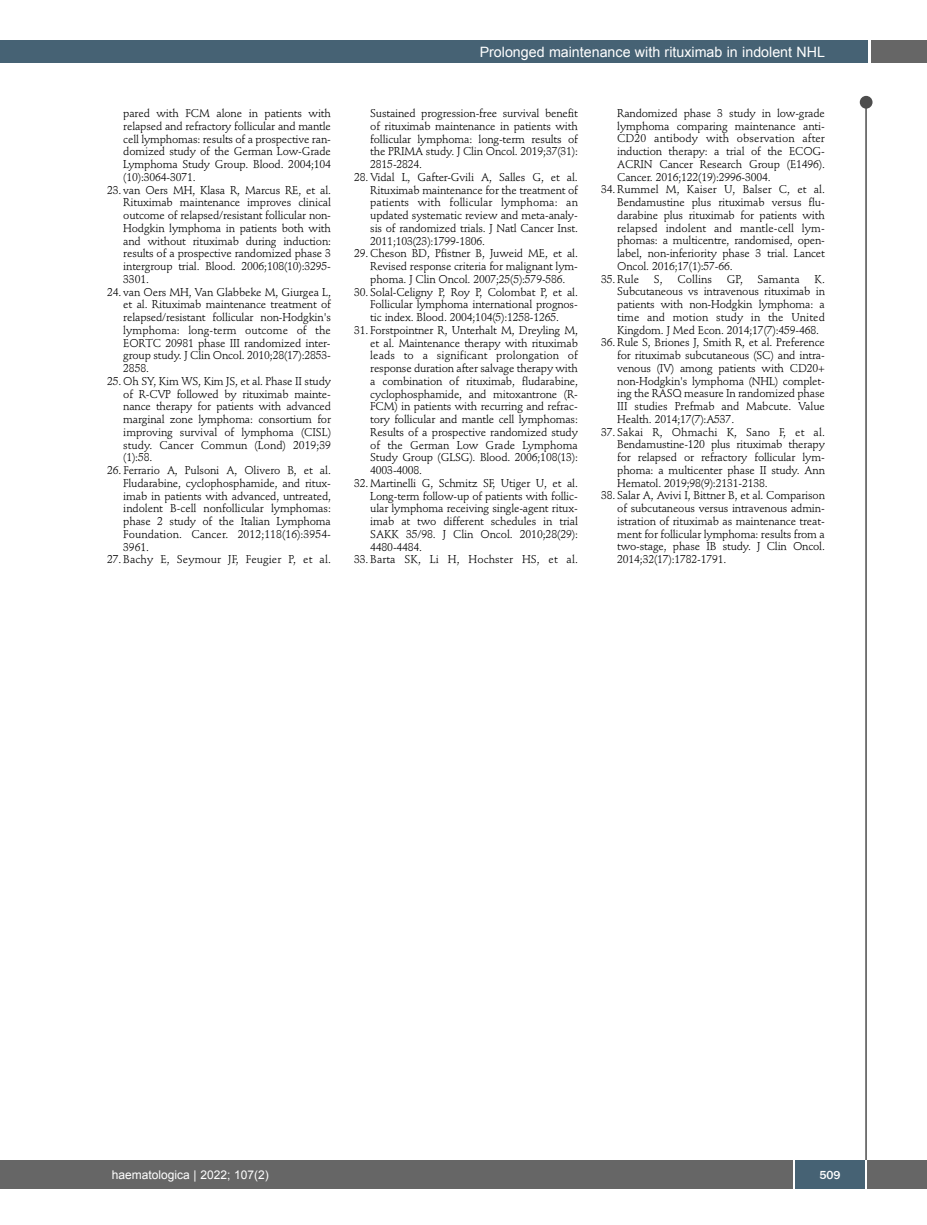
<style>
.page{position:relative;width:927px;height:1225px;background:#fff}
.page>*{position:absolute;margin:0;border:0;box-sizing:border-box;transform-origin:0 0}
.t1{font:14.25px "Arial";color:#fff}
.t2{font:12px "Arial";color:#fff}
.t3{font:500 12px "Franklin Gothic";color:#fff}
.t4{font:11.25px/12.8px "Stempel Schneidler";letter-spacing:-.015em;color:#000;text-align:justify}
.t5{font:11.25px "Stempel Schneidler";letter-spacing:.005em;color:#000}
</style>
<div class="page">
<div style="left:860px;top:96px;width:12px;height:13px;background:#4d4d4d;border-radius:50%"></div>
<hr style="left:865px;top:98px;width:2px;height:1062px;background:#4d4d4d">
<div style="left:871px;top:40px;width:56px;height:22px;background:#666"></div>
<div style="left:18px;top:40px;width:849px;height:22px;background:#466274"></div>
<div style="left:17px;top:1160px;width:910px;height:28px;background:#666"></div>
<div style="left:795px;top:1160px;width:70px;height:28px;background:#466274"></div>
<hr style="left:793px;top:1160px;width:2px;height:28px;background:#fff">
<hr style="left:865px;top:1160px;width:2px;height:28px;background:#fff">
<div style="left:0;top:40px;width:19px;height:22px;background:#466274"></div>
<div style="left:0;top:1160px;width:18px;height:28px;background:#666"></div>
<p class="t4" style="left:123px;top:108px;width:209px">pared with FCM alone in patients with relapsed and refractory follicular and mantle cell lymphomas: results of a prospective ran&shy;domized study of the German Low-Grade Lymphoma Study Group. Blood. 2004;104 (10):3064-3071.</p>
<p class="t4" style="left:123px;top:185px;width:209px;text-indent:-16px">23. van Oers MH, Klasa R, Marcus RE, et al.<br>Rituximab maintenance improves clinical outcome of relapsed/resistant follicular non-Hodgkin lymphoma in patients both with and without rituximab during induction: results of a prospective randomized phase 3 intergroup trial. Blood. 2006;108(10):3295- 3301.</p>
<p class="t4" style="left:123px;top:286px;width:209px;text-indent:-16px">24. van Oers MH, Van Glabbeke M, Giurgea L, et al. Rituximab maintenance treatment of relapsed/resistant follicular non-Hodgkin's lymphoma: long-term outcome of the EORTC 20981 phase III randomized inter&shy;group study. J Clin Oncol. 2010;28(17):2853- 2858.</p>
<p class="t4" style="left:123px;top:376px;width:209px;text-indent:-16px">25. Oh SY, Kim WS, Kim JS, et al. Phase II study of R-CVP followed by rituximab mainte&shy;nance therapy for patients with advanced marginal zone lymphoma: consortium for improving survival of lymphoma (CISL) study. Cancer Commun (Lond) 2019;39 (1):58.</p>
<p class="t4" style="left:123px;top:465px;width:209px;text-indent:-16px">26. Ferrario A, Pulsoni A, Olivero B, et al.<br>Fludarabine, cyclophosphamide, and ritux&shy;imab in patients with advanced, untreated, indolent B-cell nonfollicular lymphomas: phase 2 study of the Italian Lymphoma Foundation. Cancer. 2012;118(16):3954- 3961.</p>
<p class="t5" style="left:107px;top:555px;width:225px">27. Bachy E, Seymour JF, Feugier P, et al.</p>
<p class="t1" style="left:480px;top:44px;width:347px">Prolonged maintenance with rituximab in indolent NHL</p>
<p class="t4" style="left:370px;top:108px;width:209px">Sustained progression-free survival benefit of rituximab maintenance in patients with follicular lymphoma: long-term results of the PRIMA study. J Clin Oncol. 2019;37(31):<br>2815-2824.</p>
<p class="t4" style="left:370px;top:172px;width:209px;text-indent:-16px">28. Vidal L, Gafter-Gvili A, Salles G, et al.<br>Rituximab maintenance for the treatment of patients with follicular lymphoma: an updated systematic review and meta-analy&shy;sis of randomized trials. J Natl Cancer Inst.<br>2011;103(23):1799-1806.</p>
<p class="t4" style="left:370px;top:248px;width:209px;text-indent:-16px">29. Cheson BD, Pfistner B, Juweid ME, et al.<br>Revised response criteria for malignant lym&shy;phoma. J Clin Oncol. 2007;25(5):579-586.</p>
<p class="t4" style="left:370px;top:286px;width:209px;text-indent:-16px">30. Solal-Celigny P, Roy P, Colombat P, et al.<br>Follicular lymphoma international prognos&shy;tic index. Blood. 2004;104(5):1258-1265.</p>
<p class="t4" style="left:370px;top:325px;width:209px;text-indent:-16px">31. Forstpointner R, Unterhalt M, Dreyling M, et al. Maintenance therapy with rituximab leads to a significant prolongation of response duration after salvage therapy with a combination of rituximab, fludarabine, cyclophosphamide, and mitoxantrone (R-FCM) in patients with recurring and refrac&shy;tory follicular and mantle cell lymphomas:<br>Results of a prospective randomized study of the German Low Grade Lymphoma Study Group (GLSG). Blood. 2006;108(13):<br>4003-4008.</p>
<p class="t4" style="left:370px;top:478px;width:209px;text-indent:-16px">32. Martinelli G, Schmitz SF, Utiger U, et al.<br>Long-term follow-up of patients with follic&shy;ular lymphoma receiving single-agent ritux&shy;imab at two different schedules in trial SAKK 35/98. J Clin Oncol. 2010;28(29):<br>4480-4484.</p>
<p class="t5" style="left:354px;top:555px;width:225px">33. Barta SK, Li H, Hochster HS, et al.</p>
<p class="t4" style="left:617px;top:108px;width:209px">Randomized phase 3 study in low-grade lymphoma comparing maintenance anti-CD20 antibody with observation after induction therapy: a trial of the ECOG-ACRIN Cancer Research Group (E1496).<br>Cancer. 2016;122(19):2996-3004.</p>
<p class="t4" style="left:617px;top:184px;width:209px;text-indent:-16px">34. Rummel M, Kaiser U, Balser C, et al.<br>Bendamustine plus rituximab versus flu&shy;darabine plus rituximab for patients with relapsed indolent and mantle-cell lym&shy;phomas: a multicentre, randomised, open&shy;label, non-inferiority phase 3 trial. Lancet Oncol. 2016;17(1):57-66.</p>
<p class="t4" style="left:601px;top:273px;width:40px">35. Rule</p>
<p class="t4" style="left:654px;top:273px;width:10px">S,</p>
<p class="t5" style="left:677px;top:274px;width:36px">Collins</p>
<p class="t4" style="left:727px;top:273px;width:18px">GP,</p>
<p class="t5" style="left:758px;top:274px;width:44px">Samanta</p>
<p class="t4" style="left:617px;top:273px;width:209px;text-indent:197px">K.<br>Subcutaneous vs intravenous rituximab in patients with non-Hodgkin lymphoma: a time and motion study in the United Kingdom. J Med Econ. 2014;17(7):459-468.</p>
<p class="t4" style="left:617px;top:337px;width:209px;text-indent:-16px">36. Rule S, Briones J, Smith R, et al. Preference for rituximab subcutaneous (SC) and intra&shy;venous (IV) among patients with CD20+ non-Hodgkin's lymphoma (NHL) complet&shy;ing the RASQ measure In randomized phase III studies Prefmab and Mabcute. Value Health. 2014;17(7):A537.</p>
<p class="t4" style="left:617px;top:426px;width:209px;text-indent:-16px">37. Sakai R, Ohmachi K, Sano F, et al.<br>Bendamustine-120 plus rituximab therapy for relapsed or refractory follicular lym&shy;phoma: a multicenter phase II study. Ann Hematol. 2019;98(9):2131-2138.</p>
<p class="t4" style="left:617px;top:490px;width:209px;text-indent:-16px">38. Salar A, Avivi I, Bittner B, et al. Comparison of subcutaneous versus intravenous admin&shy;istration of rituximab as maintenance treat&shy;ment for follicular lymphoma: results from a two-stage, phase IB study. J Clin Oncol.<br>2014;32(17):1782-1791.</p>
<p class="t2" style="left:112px;top:1168px;width:158px">haematologica | 2022; 107(2)</p>
<p class="t3" style="left:819px;top:1167px;width:23px">509</p>
</div>
